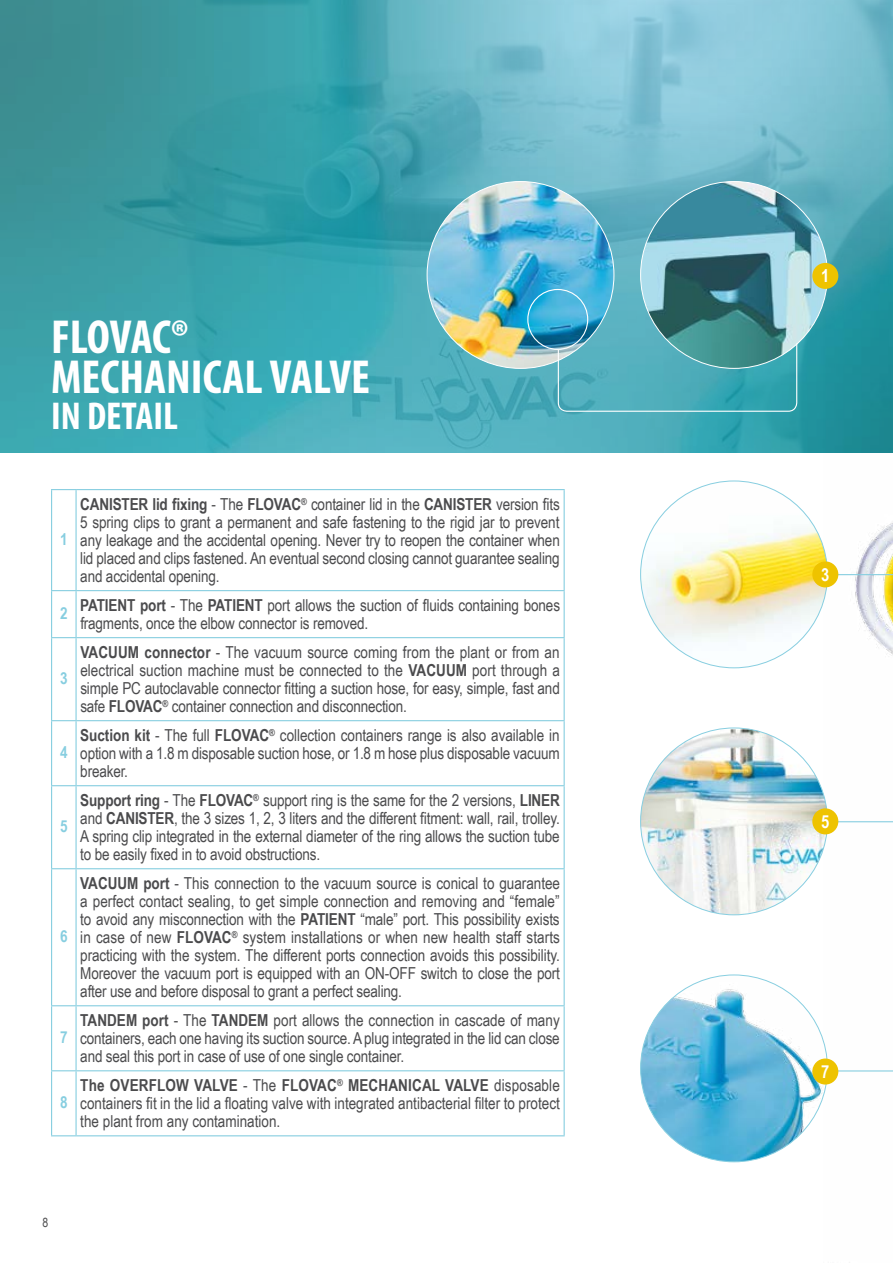
<style>
.page{position:relative;width:893px;height:1263px;background:#fff}
.page>*{position:absolute;margin:0;border:0;box-sizing:border-box;transform-origin:0 0}
.t1{font:700 condensed 48px/40.2px "Myriad Pro";color:#fff}
.t2{font:700 condensed 39px "Myriad Pro";color:#fff}
.t3{font:700 18px "Arial Narrow";color:#fff}
.t4{font:16.5px/18px "Arial Narrow";letter-spacing:-.01em;color:#4b4b4d;text-align:justify}
.t5{font:700 16.5px "Arial Narrow";color:#87cee0}
.t6{font:12.75px "Arial Narrow";color:#4b4b4d}
.s1{font-weight:700}
</style>
<div class="page">
<img style="left:641px;top:481px;width:186px;height:187px;border-radius:93px">
<svg style="left:0;top:0;width:893px;height:453px;background:#4faab6"></svg>
<img style="left:641px;top:729px;width:182px;height:186px">
<img style="left:823px;top:129px;width:70px;height:969px">
<svg style="left:51px;top:489px;width:25px;height:1px"></svg>
<hr style="left:51px;top:490px;width:1px;height:100px;background:#87cee0">
<hr style="left:76px;top:489px;width:489px;height:1px;background:#87cee0">
<hr style="left:75px;top:490px;width:2px;height:100px;background:#87cee0">
<hr style="left:564px;top:490px;width:1px;height:100px;background:#87cee0">
<svg style="left:51px;top:590px;width:25px;height:1px"></svg>
<hr style="left:51px;top:591px;width:1px;height:46px;background:#87cee0">
<hr style="left:76px;top:590px;width:489px;height:1px;background:#87cee0">
<hr style="left:75px;top:591px;width:2px;height:46px;background:#87cee0">
<hr style="left:564px;top:591px;width:1px;height:46px;background:#87cee0">
<svg style="left:51px;top:637px;width:25px;height:1px"></svg>
<hr style="left:51px;top:638px;width:1px;height:82px;background:#87cee0">
<hr style="left:76px;top:637px;width:489px;height:1px;background:#87cee0">
<hr style="left:75px;top:638px;width:2px;height:82px;background:#87cee0">
<hr style="left:564px;top:638px;width:1px;height:82px;background:#87cee0">
<svg style="left:51px;top:720px;width:25px;height:1px"></svg>
<hr style="left:51px;top:721px;width:1px;height:64px;background:#87cee0">
<hr style="left:76px;top:720px;width:489px;height:1px;background:#87cee0">
<hr style="left:75px;top:721px;width:2px;height:64px;background:#87cee0">
<hr style="left:564px;top:721px;width:1px;height:64px;background:#87cee0">
<svg style="left:51px;top:785px;width:25px;height:1px"></svg>
<hr style="left:51px;top:786px;width:1px;height:82px;background:#87cee0">
<hr style="left:76px;top:785px;width:489px;height:1px;background:#87cee0">
<hr style="left:75px;top:786px;width:2px;height:82px;background:#87cee0">
<hr style="left:564px;top:786px;width:1px;height:82px;background:#87cee0">
<svg style="left:51px;top:868px;width:25px;height:1px"></svg>
<hr style="left:51px;top:869px;width:1px;height:136px;background:#87cee0">
<hr style="left:76px;top:868px;width:489px;height:1px;background:#87cee0">
<hr style="left:75px;top:869px;width:2px;height:136px;background:#87cee0">
<hr style="left:564px;top:869px;width:1px;height:136px;background:#87cee0">
<svg style="left:51px;top:1005px;width:25px;height:1px"></svg>
<hr style="left:51px;top:1006px;width:1px;height:64px;background:#87cee0">
<hr style="left:76px;top:1005px;width:489px;height:1px;background:#87cee0">
<hr style="left:75px;top:1006px;width:2px;height:64px;background:#87cee0">
<hr style="left:564px;top:1006px;width:1px;height:64px;background:#87cee0">
<svg style="left:51px;top:1070px;width:25px;height:1px"></svg>
<hr style="left:51px;top:1071px;width:1px;height:64px;background:#87cee0">
<hr style="left:76px;top:1070px;width:489px;height:1px;background:#87cee0">
<hr style="left:75px;top:1071px;width:2px;height:64px;background:#87cee0">
<hr style="left:564px;top:1071px;width:1px;height:64px;background:#87cee0">
<svg style="left:51px;top:1135px;width:25px;height:1px"></svg>
<hr style="left:76px;top:1135px;width:489px;height:1px;background:#87cee0">
<svg style="left:826px;top:573px;width:67px;height:82px"></svg>
<img style="left:641px;top:182px;width:186px;height:186px;border-radius:93px">
<div style="left:812px;top:263px;width:26px;height:26px;background:#eec300;border-radius:50%"></div>
<div style="left:812px;top:808px;width:26px;height:26px;background:#eec300;border-radius:50%"></div>
<svg style="left:824px;top:715px;width:69px;height:357px"></svg>
<div style="left:812px;top:561px;width:26px;height:26px;background:#eec300;border-radius:50%"></div>
<img style="left:641px;top:975px;width:186px;height:187px;border-radius:93px">
<div style="left:812px;top:1058px;width:26px;height:26px;background:#eec300;border-radius:50%"></div>
<img style="left:427px;top:182px;width:187px;height:186px;border-radius:93px">
<div style="left:527px;top:289px;width:61px;height:61px;border:1px solid #fff;border-radius:50%"></div>
<svg style="left:557px;top:342px;width:241px;height:70px;background:#4eaab5"></svg>
<h1 class="t1" style="left:51px;top:315px;width:320px">FLOVAC®<br>MECHANICAL VALVE</h1>
<h2 class="t2" style="left:51px;top:391px;width:128px">IN DETAIL</h2>
<p class="t5" style="left:60px;top:527px;width:9px">1</p>
<p class="t4" style="left:80px;top:495px;width:481px"><span class="s1">CANISTER lid fixing</span> - The <span class="s1">FLOVAC</span><sup>®</sup> container lid in the <span class="s1">CANISTER</span> version fits 5 spring clips to grant a permanent and safe fastening to the rigid jar to prevent any leakage and the accidental opening. Never try to reopen the container when lid placed and clips fastened. An eventual second closing cannot guarantee sealing and accidental opening.</p>
<p class="t5" style="left:60px;top:601px;width:9px">2</p>
<p class="t4" style="left:80px;top:596px;width:481px"><span class="s1">PATIENT port</span> - The <span class="s1">PATIENT</span> port allows the suction of fluids containing bones fragments, once the elbow connector is removed.</p>
<p class="t5" style="left:60px;top:666px;width:9px">3</p>
<p class="t4" style="left:80px;top:643px;width:481px"><span class="s1">VACUUM connector</span> - The vacuum source coming from the plant or from an electrical suction machine must be connected to the <span class="s1">VACUUM</span> port through a simple PC autoclavable connector fitting a suction hose, for easy, simple, fast and safe <span class="s1">FLOVAC</span><sup>®</sup> container connection and disconnection.</p>
<p class="t5" style="left:60px;top:740px;width:9px">4</p>
<p class="t5" style="left:60px;top:814px;width:9px">5</p>
<p class="t5" style="left:60px;top:924px;width:9px">6</p>
<p class="t5" style="left:60px;top:1025px;width:9px">7</p>
<p class="t5" style="left:60px;top:1090px;width:9px">8</p>
<p class="t4" style="left:80px;top:726px;width:481px"><span class="s1">Suction kit</span> - The full <span class="s1">FLOVAC</span><sup>®</sup> collection containers range is also available in option with a 1.8 m disposable suction hose, or 1.8 m hose plus disposable vacuum breaker.</p>
<p class="t4" style="left:80px;top:791px;width:481px"><span class="s1">Support ring</span> - The <span class="s1">FLOVAC</span><sup>®</sup> support ring is the same for the 2 versions, <span class="s1">LINER </span>and <span class="s1">CANISTER</span>, the 3 sizes 1, 2, 3 liters and the different fitment: wall, rail, trolley.<br>A spring clip integrated in the external diameter of the ring allows the suction tube to be easily fixed in to avoid obstructions.</p>
<p class="t4" style="left:80px;top:874px;width:481px"><span class="s1">VACUUM port</span> - This connection to the vacuum source is conical to guarantee a perfect contact sealing, to get simple connection and removing and “female” to avoid any misconnection with the <span class="s1">PATIENT</span> “male” port. This possibility exists in case of new <span class="s1">FLOVAC</span><sup>®</sup> system installations or when new health staff starts practicing with the system. The different ports connection avoids this possibility.<br>Moreover the vacuum port is equipped with an ON-OFF switch to close the port after use and before disposal to grant a perfect sealing.</p>
<p class="t4" style="left:80px;top:1011px;width:481px"><span class="s1">TANDEM port</span> - The <span class="s1">TANDEM</span> port allows the connection in cascade of many containers, each one having its suction source. A plug integrated in the lid can close and seal this port in case of use of one single container.</p>
<p class="t4" style="left:80px;top:1076px;width:481px"><span class="s1">The OVERFLOW VALVE</span> - The <span class="s1">FLOVAC</span><sup>®</sup> <span class="s1">MECHANICAL VALVE</span> disposable containers fit in the lid a floating valve with integrated antibacterial filter to protect the plant from any contamination.</p>
<p class="t6" style="left:43px;top:1213px;width:7px">8</p>
<p class="t3" style="left:821px;top:262px;width:10px">1</p>
<p class="t3" style="left:821px;top:561px;width:10px">3</p>
<p class="t3" style="left:821px;top:808px;width:10px">5</p>
<p class="t3" style="left:821px;top:1058px;width:10px">7</p>
</div>
